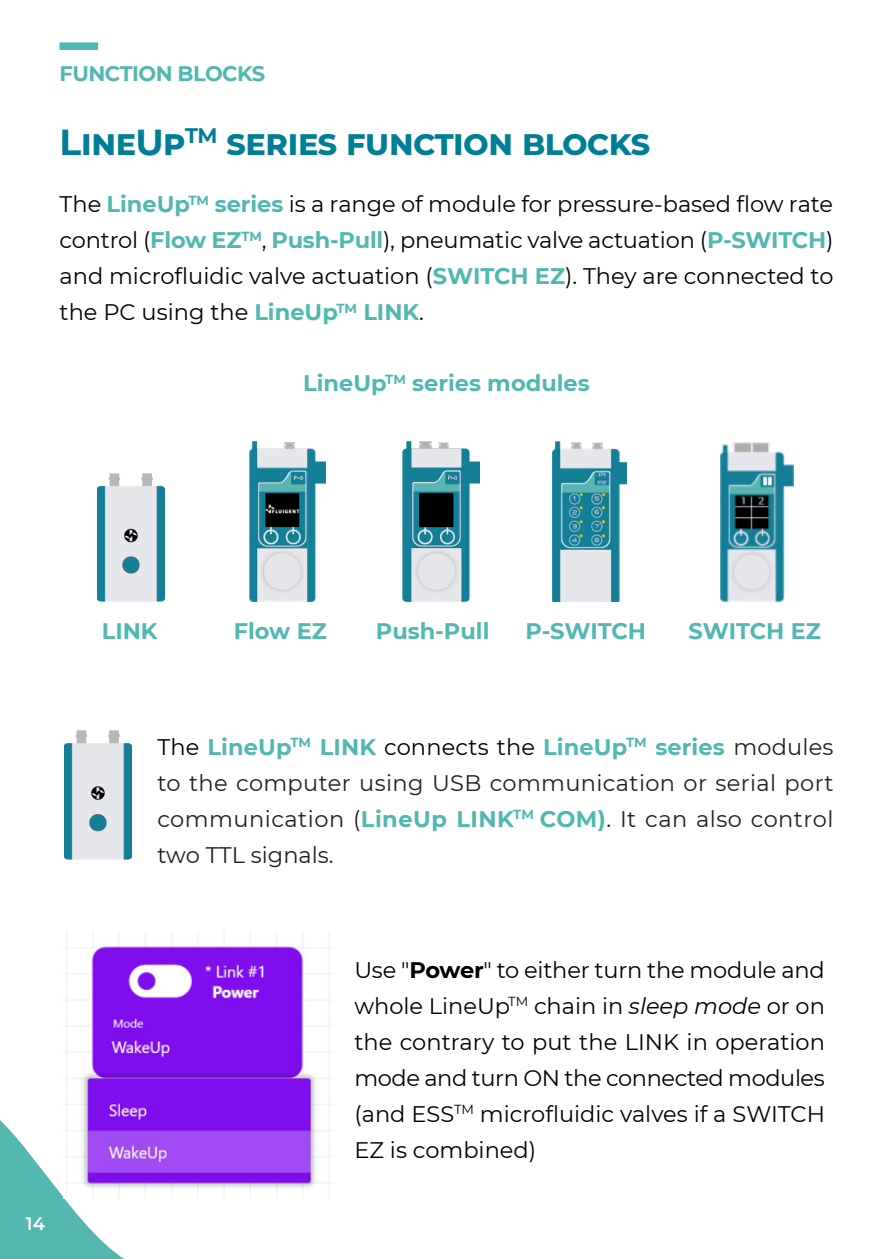
<style>
.page{position:relative;width:893px;height:1259px;background:#fff}
.page>*{position:absolute;margin:0;border:0;box-sizing:border-box;transform-origin:0 0}
.titre_page_H2_-_manu{font:700 36px "Montserrat";letter-spacing:-.025em;color:#007e96}
.texte_normal{font:22.5px/36px "Montserrat";color:#000;text-align:justify}
.texte_normal-2{font:22.5px/36px "Montserrat";letter-spacing:.02em;color:#231f20;text-align:justify}
.texte_normal-3{font:700 22.5px "Montserrat";color:#51b8b1}
.titre_haut_de_page{font:700 21px "Montserrat";letter-spacing:-.025em;color:#51b8b1}
.t1{font:600 18px "Montserrat";color:#fff}
.s1{font-weight:700;color:#51b8b1}
.s2{color:#000}
.s3{font-weight:700}
.s4{font-style:italic}
</style>
<div class="page">
<svg style="left:0;top:1120px;width:277px;height:139px"></svg>
<img style="left:64px;top:931px;width:269px;height:267px">
<div style="left:60px;top:42px;width:38px;height:8px;background:#51b8b1"></div>
<img style="left:249px;top:442px;width:76px;height:160px">
<img style="left:65px;top:730px;width:67px;height:129px">
<img style="left:402px;top:442px;width:77px;height:160px">
<img style="left:553px;top:442px;width:73px;height:160px">
<img style="left:98px;top:473px;width:67px;height:129px">
<img style="left:720px;top:442px;width:74px;height:159px">
<p class="titre_haut_de_page" style="left:60px;top:58px;width:207px">FUNCTION BLOCKS</p>
<p class="titre_page_H2_-_manu" style="left:60px;top:116px;width:592px">LineUp<sup>TM</sup> series function blocks</p>
<p class="texte_normal" style="left:60px;top:185px;width:775px">The <span class="s1">LineUp</span><sup>TM</sup> <span class="s1">series</span> is a range of module for pressure-based flow rate control (<span class="s1">Flow EZ</span><sup>TM</sup>, <span class="s1">Push-Pull</span>), pneumatic valve actuation (<span class="s1">P-SWITCH</span>) and microfluidic valve actuation (<span class="s1">SWITCH EZ</span>). They are connected to the PC using the <span class="s1">LineUp</span><sup>TM</sup> <span class="s1">LINK</span>.</p>
<p class="texte_normal-3" style="left:303px;top:367px;width:288px">LineUp<sup>TM</sup> series modules</p>
<p class="t1" style="left:26px;top:1210px;width:21px">14</p>
<p class="texte_normal-3" style="left:102px;top:614px;width:57px">LINK</p>
<p class="texte_normal-3" style="left:234px;top:614px;width:95px">Flow EZ</p>
<p class="texte_normal-3" style="left:376px;top:614px;width:115px">Push-Pull</p>
<p class="texte_normal-3" style="left:525px;top:614px;width:122px">P-SWITCH</p>
<p class="texte_normal-3" style="left:688px;top:614px;width:134px">SWITCH EZ</p>
<p class="texte_normal-2" style="left:157px;top:728px;width:678px"><span class="s2">The</span> <span class="s1">LineUp</span><sup>TM</sup> <span class="s1">LINK</span> <span class="s2">connects the</span> <span class="s1">LineUp</span><sup>TM</sup> <span class="s1">series</span> modules to the computer using USB communication or serial port communication (<span class="s1">LineUp LINK</span><sup>TM</sup> <span class="s1">COM)</span>. It can also control two TTL signals.</p>
<p class="texte_normal" style="left:354px;top:951px;width:472px">Use "<span class="s3">Power</span>" to either turn the module and whole LineUp<sup>TM</sup> chain in <span class="s4">sleep mode</span> or on the contrary to put the LINK in operation mode and turn ON the connected modules (and ESS<sup>TM</sup> microfluidic valves if a SWITCH EZ is combined)</p>
</div>
